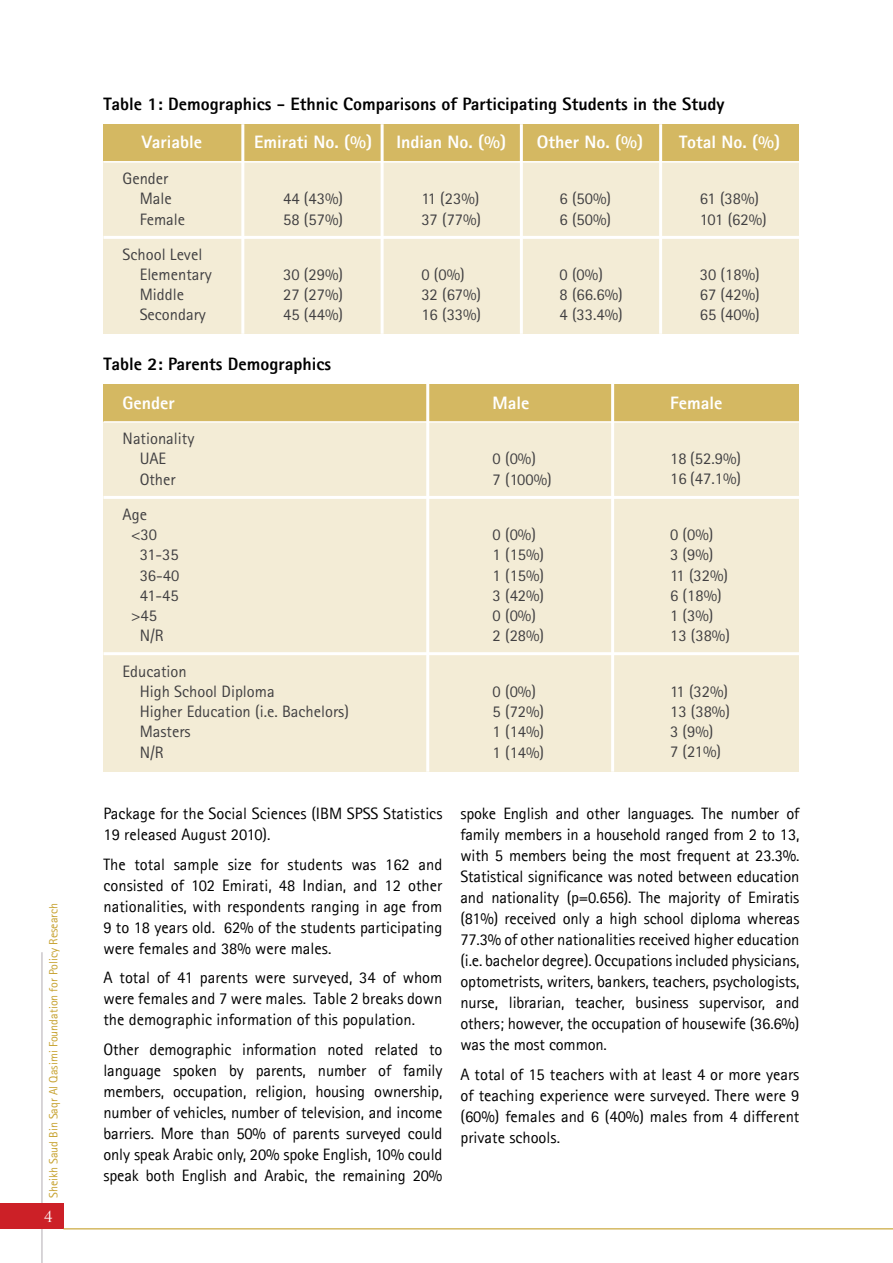
<style>
.page{position:relative;width:893px;height:1263px;background:#fff}
.page>*{position:absolute;margin:0;border:0;box-sizing:border-box;transform-origin:0 0}
.t1{font:800 18px "Agfa Rotis Sans Serif";color:#000}
.t2{font:800 18px "Agfa Rotis Sans Serif";color:#fff}
.t3{font:16.5px/21px "Agfa Rotis Sans Serif";color:#000;text-align:justify}
.t4{font:16.5px/20.2px "Rotis Sans Serif Std";color:#414042}
.t5{font:15px "Trajan Pro";color:#fff}
.t6{font:12px "Agfa Rotis Sans Serif";color:#c6a12e}
</style>
<div class="page">
<hr style="left:41px;top:952px;width:2px;height:311px;background:#bbb5bb">
<div style="left:0;top:1203px;width:63px;height:26px;background:#cc2027"></div>
<hr style="left:63px;top:1228px;width:830px;height:1px;background:#c6a12e">
<div style="left:103px;top:421px;width:696px;height:351px;background:#f3ecd6"></div>
<div style="left:103px;top:124px;width:696px;height:37px;background:#d4b862"></div>
<div style="left:103px;top:161px;width:696px;height:173px;background:#f3ecd6"></div>
<hr style="left:241px;top:124px;width:3px;height:210px;background:#fff">
<hr style="left:381px;top:124px;width:3px;height:210px;background:#fff">
<hr style="left:520px;top:124px;width:3px;height:210px;background:#fff">
<hr style="left:659px;top:124px;width:3px;height:210px;background:#fff">
<hr style="left:103px;top:161px;width:696px;height:2px;background:#fff">
<hr style="left:103px;top:236px;width:696px;height:3px;background:#fff">
<div style="left:103px;top:384px;width:696px;height:37px;background:#d4b862"></div>
<hr style="left:426px;top:384px;width:3px;height:388px;background:#fff">
<hr style="left:611px;top:384px;width:3px;height:388px;background:#fff">
<hr style="left:103px;top:421px;width:696px;height:2px;background:#fff">
<hr style="left:103px;top:496px;width:696px;height:3px;background:#fff">
<hr style="left:103px;top:652px;width:696px;height:3px;background:#fff">
<p class="t6" style="left:46px;top:1198px;width:297px;rotate:-90deg">Sheikh Saud Bin Saqr Al Qasimi Foundation for Policy Research</p>
<p class="t5" style="left:44px;top:1207px;width:10px">4</p>
<p class="t1" style="left:103px;top:92px;width:622px">Table 1: Demographics - Ethnic Comparisons of Participating Students in the Study</p>
<p class="t2" style="left:142px;top:131px;width:62px">Variable</p>
<p class="t4" style="left:140px;top:168px;width:47px;text-indent:-17px">Gender<br>Male<br>Female</p>
<p class="t4" style="left:140px;top:244px;width:74px;text-indent:-17px">School Level<br>Elementary<br>Middle<br>Secondary</p>
<p class="t2" style="left:254px;top:131px;width:119px">Emirati No. (%)</p>
<p class="t2" style="left:396px;top:131px;width:111px">Indian No. (%)</p>
<p class="t2" style="left:537px;top:131px;width:108px">Other No. (%)</p>
<p class="t2" style="left:679px;top:131px;width:102px">Total No. (%)</p>
<p class="t4" style="left:283px;top:189px;width:61px">44 (43%)<br>58 (57%)</p>
<p class="t4" style="left:421px;top:189px;width:61px">11 (23%)<br>37 (77%)</p>
<p class="t4" style="left:559px;top:189px;width:53px">6 (50%)<br>6 (50%)</p>
<p class="t4" style="left:700px;top:189px;width:68px">61 (38%)<br>101 (62%)</p>
<p class="t4" style="left:283px;top:264px;width:61px;text-align:justify">30 (29%)<br>27 (27%)<br>45 (44%)</p>
<p class="t4" style="left:421px;top:264px;width:61px">0 (0%)<br>32 (67%)<br>16 (33%)</p>
<p class="t4" style="left:559px;top:264px;width:65px">0 (0%)<br>8 (66.6%)<br>4 (33.4%)</p>
<p class="t4" style="left:700px;top:264px;width:61px;text-align:justify">30 (18%)<br>67 (42%)<br>65 (40%)</p>
<p class="t1" style="left:103px;top:352px;width:229px">Table 2: Parents Demographics</p>
<p class="t2" style="left:123px;top:391px;width:54px">Gender</p>
<p class="t2" style="left:493px;top:391px;width:38px">Male</p>
<p class="t2" style="left:670px;top:391px;width:54px">Female</p>
<p class="t4" style="left:140px;top:428px;width:56px;text-indent:-17px">Nationality<br>UAE<br>Other</p>
<p class="t4" style="left:123px;top:504px;width:26px">Age</p>
<p class="t4" style="left:131px;top:524px;width:27px">&lt;30</p>
<p class="t4" style="left:140px;top:544px;width:41px">31-35</p>
<p class="t4" style="left:140px;top:565px;width:41px">36-40</p>
<p class="t4" style="left:140px;top:585px;width:41px">41-45</p>
<p class="t4" style="left:131px;top:605px;width:27px">&gt;45</p>
<p class="t4" style="left:140px;top:625px;width:26px">N/R</p>
<p class="t4" style="left:140px;top:661px;width:211px;text-indent:-17px">Education<br>High School Diploma<br>Higher Education (i.e. Bachelors)<br>Masters<br>N/R</p>
<p class="t4" style="left:670px;top:448px;width:72px">18 (52.9%)<br>16 (47.1%)</p>
<p class="t4" style="left:493px;top:448px;width:61px">0 (0%)<br>7 (100%)</p>
<p class="t4" style="left:670px;top:524px;width:61px">0 (0%)<br>3 (9%)<br>11 (32%)<br>6 (18%)<br>1 (3%)<br>13 (38%)</p>
<p class="t4" style="left:493px;top:524px;width:53px">0 (0%)<br>1 (15%)<br>1 (15%)<br>3 (42%)<br>0 (0%)<br>2 (28%)</p>
<p class="t4" style="left:670px;top:681px;width:61px">11 (32%)<br>13 (38%)<br>3 (9%)<br>7 (21%)</p>
<p class="t4" style="left:493px;top:681px;width:53px">0 (0%)<br>5 (72%)<br>1 (14%)<br>1 (14%)</p>
<p class="t3" style="left:103px;top:803px;width:340px">Package for the Social Sciences (IBM SPSS Statistics<br>19 released August 2010).</p>
<p class="t3" style="left:103px;top:854px;width:340px">The total sample size for students was 162 and consisted of 102 Emirati, 48 Indian, and 12 other nationalities, with respondents ranging in age from 9 to 18 years old. 62% of the students participating were females and 38% were males.</p>
<p class="t3" style="left:103px;top:967px;width:340px">A total of 41 parents were surveyed, 34 of whom were females and 7 were males. Table 2 breaks down the demographic information of this population.</p>
<p class="t3" style="left:103px;top:1039px;width:340px">Other demographic information noted related to language spoken by parents, number of family members, occupation, religion, housing ownership, number of vehicles, number of television, and income barriers. More than 50% of parents surveyed could only speak Arabic only, 20% spoke English, 10% could speak both English and Arabic, the remaining 20%</p>
<p class="t3" style="left:460px;top:803px;width:341px">spoke English and other languages. The number of family members in a household ranged from 2 to 13, with 5 members being the most frequent at 23.3%.<br>Statistical significance was noted between education and nationality (p=0.656). The majority of Emiratis (81%) received only a high school diploma whereas 77.3% of other nationalities received higher education (i.e. bachelor degree). Occupations included physicians, optometrists, writers, bankers, teachers, psychologists, nurse, librarian, teacher, business supervisor, and others; however, the occupation of housewife (36.6%) was the most common.</p>
<p class="t3" style="left:460px;top:1064px;width:340px">A total of 15 teachers with at least 4 or more years of teaching experience were surveyed. There were 9 (60%) females and 6 (40%) males from 4 different private schools.</p>
</div>
